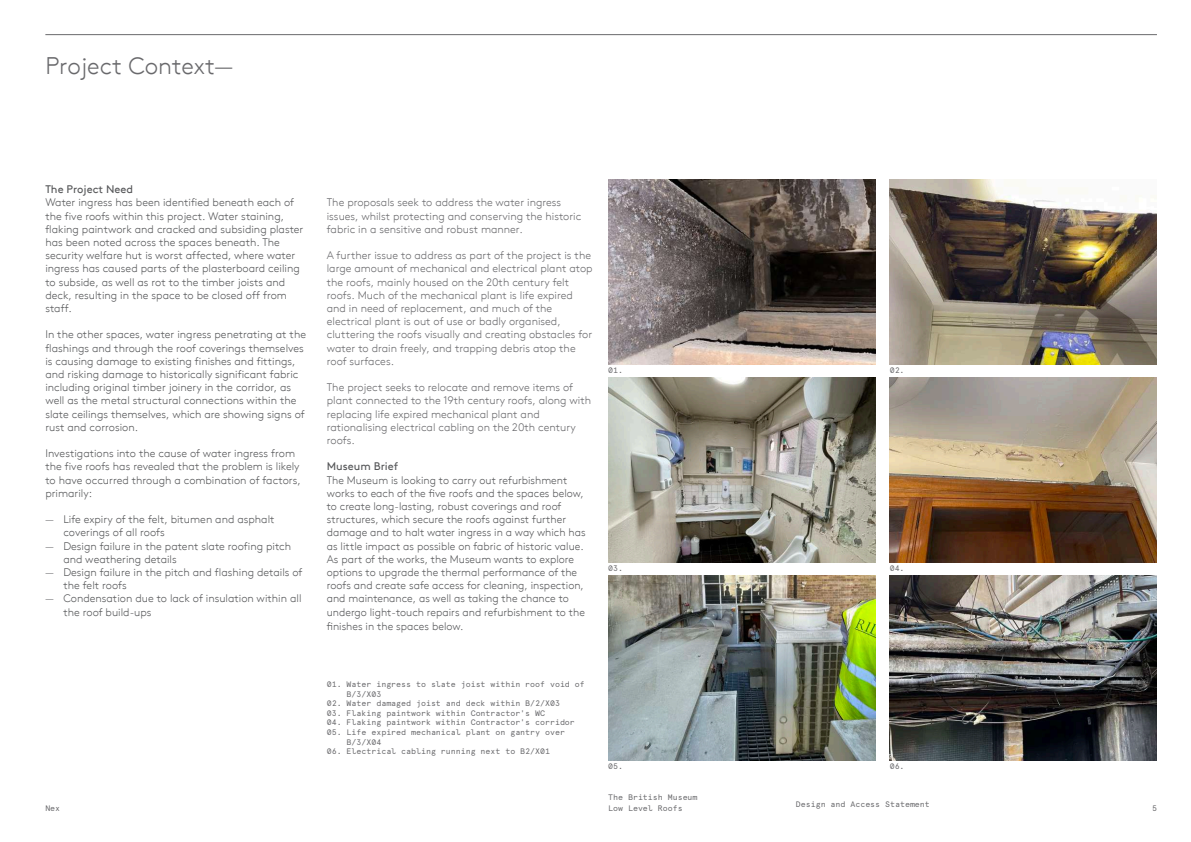
<style>
.page{position:relative;width:1191px;height:842px;background:#fff}
.page>*{position:absolute;margin:0;border:0;box-sizing:border-box;transform-origin:0 0}
.t1{font:300 24px "Brown TT";color:#69696c}
.t2{font:300 11px/13.2px "Brown TT";color:#57585a}
.t3{font:300 11px/13.2px "Brown TT";color:#69696c}
.t4{font:11px "Brown TT";color:#57585a}
.t5{font:8px/9.6px "Apercu Mono";color:#69696c}
.s1{color:#69696c}
</style>
<div class="page">
<hr style="left:45px;top:34px;width:1112px;height:1px;background:#69696c">
<img style="left:608px;top:180px;width:267px;height:185px">
<img style="left:889px;top:180px;width:268px;height:185px">
<img style="left:608px;top:378px;width:267px;height:185px">
<img style="left:889px;top:378px;width:268px;height:185px">
<img style="left:608px;top:576px;width:267px;height:185px">
<img style="left:889px;top:576px;width:268px;height:185px">
<h1 class="t1" style="left:45px;top:52px;width:189px">Project Context—</h1>
<p class="t4" style="left:45px;top:183px;width:89px">The Project Need</p>
<p class="t2" style="left:45px;top:196px;width:260px">Water ingress has been identified beneath each of the five roofs within this project. Water staining, flaking paintwork and cracked and subsiding plaster has been noted across the spaces beneath. The security welfare hut is worst affected, where water ingress has caused parts of the plasterboard ceiling to subside, as well as rot to the timber joists and deck, resulting in the space to be closed off from staff.</p>
<p class="t2" style="left:45px;top:328px;width:262px">In the other spaces, water ingress penetrating at the flashings and through the roof coverings themselves is causing damage to existing finishes and fittings, and risking damage to historically significant fabric including original timber joinery in the corridor, as well as the metal structural connections within the slate ceilings themselves, which are showing signs of rust and corrosion.</p>
<p class="t2" style="left:45px;top:447px;width:257px">Investigations into the cause of water ingress from the five roofs has revealed that the problem is likely to have occurred through a combination of factors, primarily:</p>
<p class="t2" style="left:63px;top:513px;width:213px;text-indent:-18px"><span class="s1">—</span> Life expiry of the felt, bitumen and asphalt coverings of all roofs</p>
<p class="t2" style="left:63px;top:539px;width:229px;text-indent:-18px"><span class="s1">—</span> Design failure in the patent slate roofing pitch and weathering details</p>
<p class="t2" style="left:63px;top:566px;width:241px;text-indent:-18px"><span class="s1">—</span> Design failure in the pitch and flashing details of the felt roofs</p>
<p class="t2" style="left:63px;top:592px;width:240px;text-indent:-18px"><span class="s1">—</span> Condensation due to lack of insulation within all the roof build-ups</p>
<p class="t3" style="left:327px;top:196px;width:256px">The proposals seek to address the water ingress issues, whilst protecting and conserving the historic fabric in a sensitive and robust manner.</p>
<p class="t3" style="left:327px;top:249px;width:267px">A further issue to address as part of the project is the large amount of mechanical and electrical plant atop the roofs, mainly housed on the 20th century felt roofs. Much of the mechanical plant is life expired and in need of replacement, and much of the electrical plant is out of use or badly organised, cluttering the roofs visually and creating obstacles for water to drain freely, and trapping debris atop the roof surfaces.</p>
<p class="t3" style="left:327px;top:381px;width:266px">The project seeks to relocate and remove items of plant connected to the 19th century roofs, along with replacing life expired mechanical plant and rationalising electrical cabling on the 20th century roofs.</p>
<p class="t4" style="left:327px;top:460px;width:73px">Museum Brief</p>
<p class="t2" style="left:327px;top:473px;width:260px">The Museum is looking to carry out refurbishment works to each of the five roofs and the spaces below, to create long-lasting, robust coverings and roof structures, which secure the roofs against further damage and to halt water ingress in a way which has as little impact as possible on fabric of historic value.<br>As part of the works, the Museum wants to explore options to upgrade the thermal performance of the roofs and create safe access for cleaning, inspection, and maintenance, as well as taking the chance to undergo light-touch repairs and refurbishment to the</p>
<p class="t2" style="left:327px;top:620px;width:138px">finishes in the spaces below.</p>
<p class="t5" style="left:608px;top:366px;width:16px">01.</p>
<p class="t5" style="left:889px;top:366px;width:16px">02.</p>
<p class="t5" style="left:608px;top:564px;width:16px">03.</p>
<p class="t5" style="left:889px;top:564px;width:16px">04.</p>
<p class="t5" style="left:347px;top:679px;width:240px;text-indent:-20px">01. Water ingress to slate joist within roof void of<br>B/3/X03</p>
<p class="t5" style="left:327px;top:698px;width:235px">02. Water damaged joist and deck within B/2/X03</p>
<p class="t5" style="left:327px;top:708px;width:220px">03. Flaking paintwork within Contractor's WC</p>
<p class="t5" style="left:327px;top:718px;width:250px">04. Flaking paintwork within Contractor's corridor</p>
<p class="t5" style="left:347px;top:727px;width:220px;text-indent:-20px">05. Life expired mechanical plant on gantry over<br>B/3/X04</p>
<p class="t5" style="left:327px;top:746px;width:225px">06. Electrical cabling running next to B2/X01</p>
<p class="t5" style="left:608px;top:762px;width:16px">05.</p>
<p class="t5" style="left:889px;top:762px;width:16px">06.</p>
<p class="t5" style="left:608px;top:792px;width:91px">The British Museum</p>
<p class="t5" style="left:45px;top:803px;width:16px">Nex</p>
<p class="t5" style="left:608px;top:803px;width:76px">Low Level Roofs</p>
<p class="t5" style="left:796px;top:799px;width:135px">Design and Access Statement</p>
<p class="t5" style="left:1152px;top:803px;width:6px">5</p>
</div>
